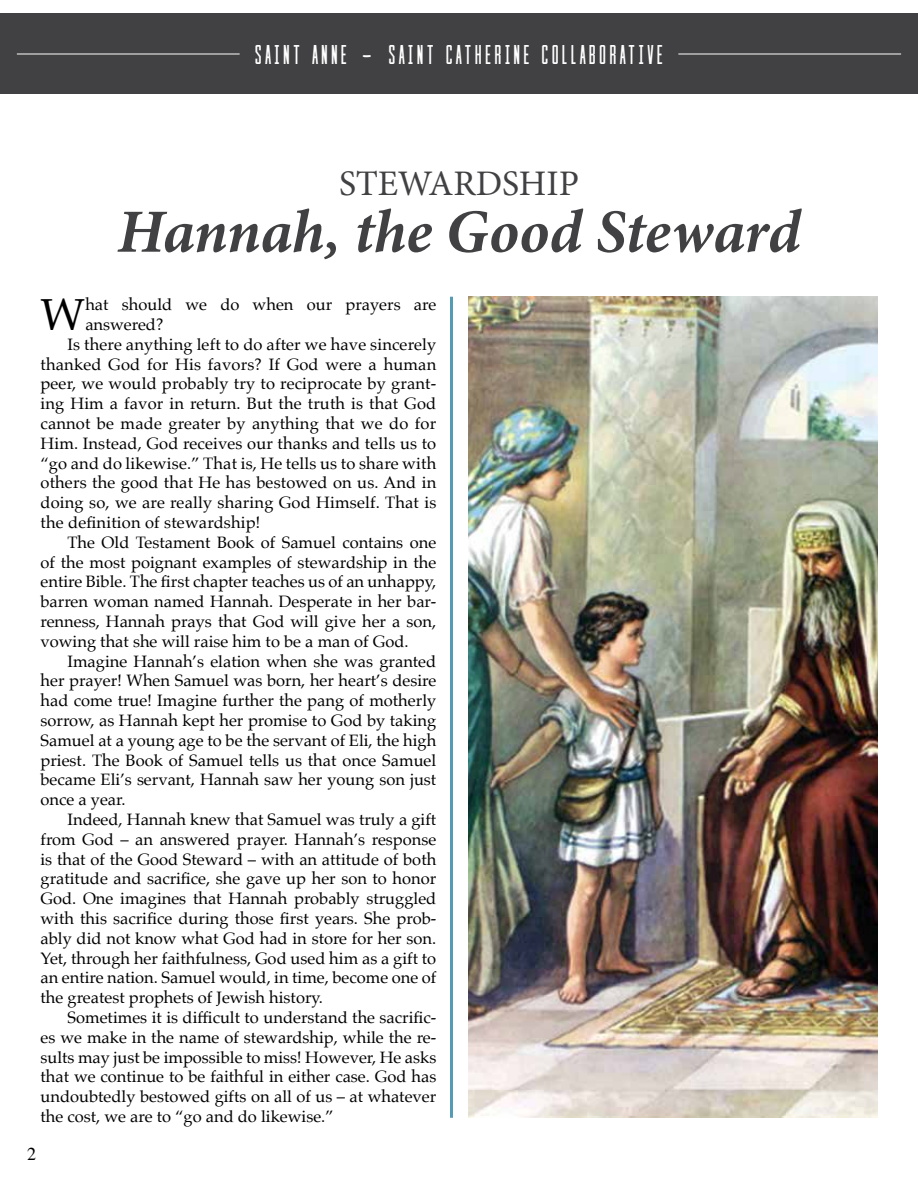
<style>
.page{position:relative;width:918px;height:1188px;background:#fff}
.page>*{position:absolute;margin:0;border:0;box-sizing:border-box;transform-origin:0 0}
.t1{font:italic 700 61.5px "Minion Pro";letter-spacing:-.005em;color:#414042}
.t2{font:44.85px "Palatino";color:#000}
.t3{font:36px "Minion Pro";color:#414042}
.t4{font:condensed 27px "Cast Iron";letter-spacing:.12em;color:#fff}
.t5{font:18px "Times";color:#000}
.t6{font:16.5px "Palatino";color:#000}
.s1{font-family:"Lieto Me";font-stretch:normal;font-size:33px}
</style>
<div class="page">
<div style="left:0;top:14px;width:918px;height:80px;background:#414042"></div>
<hr style="left:17px;top:54px;width:223px;height:1px;background:#fff">
<hr style="left:678px;top:54px;width:223px;height:1px;background:#fff">
<hr style="left:450px;top:297px;width:3px;height:821px;background:#569bb4">
<img style="left:468px;top:297px;width:410px;height:821px">
<h3 class="t4" style="left:255px;top:38px;width:410px">SAINT ANNE <span class="s1">-</span> SAINT CATHERINE COLLABORATIVE</h3>
<h3 class="t3" style="left:339px;top:159px;width:241px">STEWARDSHIP</h3>
<h1 class="t1" style="left:117px;top:188px;width:685px">Hannah, the Good Steward</h1>
<h2 class="t2" style="left:40px;top:277px;width:46px">W</h2>
<p class="t6" style="left:85px;top:291px;width:352px">hat should we do when our prayers are</p>
<p class="t6" style="left:85px;top:311px;width:80px">answered?</p>
<p class="t6" style="left:68px;top:331px;width:370px">Is there anything left to do after we have sincerely</p>
<p class="t6" style="left:41px;top:350px;width:397px">thanked God for His favors? If God were a human</p>
<p class="t6" style="left:41px;top:370px;width:397px">peer, we would probably try to reciprocate by grant-</p>
<p class="t6" style="left:41px;top:390px;width:397px">ing Him a favor in return. But the truth is that God</p>
<p class="t6" style="left:41px;top:410px;width:397px">cannot be made greater by anything that we do for</p>
<p class="t6" style="left:41px;top:430px;width:397px">Him. Instead, God receives our thanks and tells us to</p>
<p class="t6" style="left:41px;top:449px;width:397px">“go and do likewise.” That is, He tells us to share with</p>
<p class="t6" style="left:41px;top:469px;width:397px">others the good that He has bestowed on us. And in</p>
<p class="t6" style="left:41px;top:489px;width:397px">doing so, we are really sharing God Himself. That is</p>
<p class="t6" style="left:41px;top:509px;width:222px">the definition of stewardship!</p>
<p class="t6" style="left:68px;top:529px;width:370px">The Old Testament Book of Samuel contains one</p>
<p class="t6" style="left:41px;top:548px;width:397px">of the most poignant examples of stewardship in the</p>
<p class="t6" style="left:41px;top:568px;width:397px">entire Bible. The first chapter teaches us of an unhappy,</p>
<p class="t6" style="left:41px;top:588px;width:397px">barren woman named Hannah. Desperate in her bar-</p>
<p class="t6" style="left:41px;top:608px;width:397px">renness, Hannah prays that God will give her a son,</p>
<p class="t6" style="left:41px;top:628px;width:370px">vowing that she will raise him to be a man of God.</p>
<p class="t6" style="left:68px;top:647px;width:370px">Imagine Hannah’s elation when she was granted</p>
<p class="t6" style="left:41px;top:667px;width:397px">her prayer! When Samuel was born, her heart’s desire</p>
<p class="t6" style="left:41px;top:687px;width:397px">had come true! Imagine further the pang of motherly</p>
<p class="t6" style="left:41px;top:707px;width:397px">sorrow, as Hannah kept her promise to God by taking</p>
<p class="t6" style="left:41px;top:727px;width:397px">Samuel at a young age to be the servant of Eli, the high</p>
<p class="t6" style="left:41px;top:746px;width:397px">priest. The Book of Samuel tells us that once Samuel</p>
<p class="t6" style="left:41px;top:766px;width:397px">became Eli’s servant, Hannah saw her young son just</p>
<p class="t6" style="left:41px;top:786px;width:87px">once a year.</p>
<p class="t6" style="left:68px;top:806px;width:370px">Indeed, Hannah knew that Samuel was truly a gift</p>
<p class="t6" style="left:41px;top:826px;width:397px">from God – an answered prayer. Hannah’s response</p>
<p class="t6" style="left:41px;top:845px;width:397px">is that of the Good Steward – with an attitude of both</p>
<p class="t6" style="left:41px;top:865px;width:397px">gratitude and sacrifice, she gave up her son to honor</p>
<p class="t6" style="left:41px;top:885px;width:397px">God. One imagines that Hannah probably struggled</p>
<p class="t6" style="left:41px;top:905px;width:397px">with this sacrifice during those first years. She prob-</p>
<p class="t6" style="left:41px;top:925px;width:397px">ably did not know what God had in store for her son.</p>
<p class="t6" style="left:41px;top:944px;width:397px">Yet, through her faithfulness, God used him as a gift to</p>
<p class="t6" style="left:41px;top:964px;width:397px">an entire nation. Samuel would, in time, become one of</p>
<p class="t6" style="left:41px;top:984px;width:284px">the greatest prophets of Jewish history.</p>
<p class="t6" style="left:68px;top:1004px;width:370px">Sometimes it is difficult to understand the sacrific-</p>
<p class="t6" style="left:41px;top:1024px;width:397px">es we make in the name of stewardship, while the re-</p>
<p class="t6" style="left:41px;top:1043px;width:397px">sults may just be impossible to miss! However, He asks</p>
<p class="t6" style="left:41px;top:1063px;width:397px">that we continue to be faithful in either case. God has</p>
<p class="t6" style="left:41px;top:1083px;width:397px">undoubtedly bestowed gifts on all of us – at whatever</p>
<p class="t6" style="left:41px;top:1103px;width:295px">the cost, we are to “go and do likewise.”</p>
<p class="t5" style="left:27px;top:1137px;width:10px">2</p>
</div>
